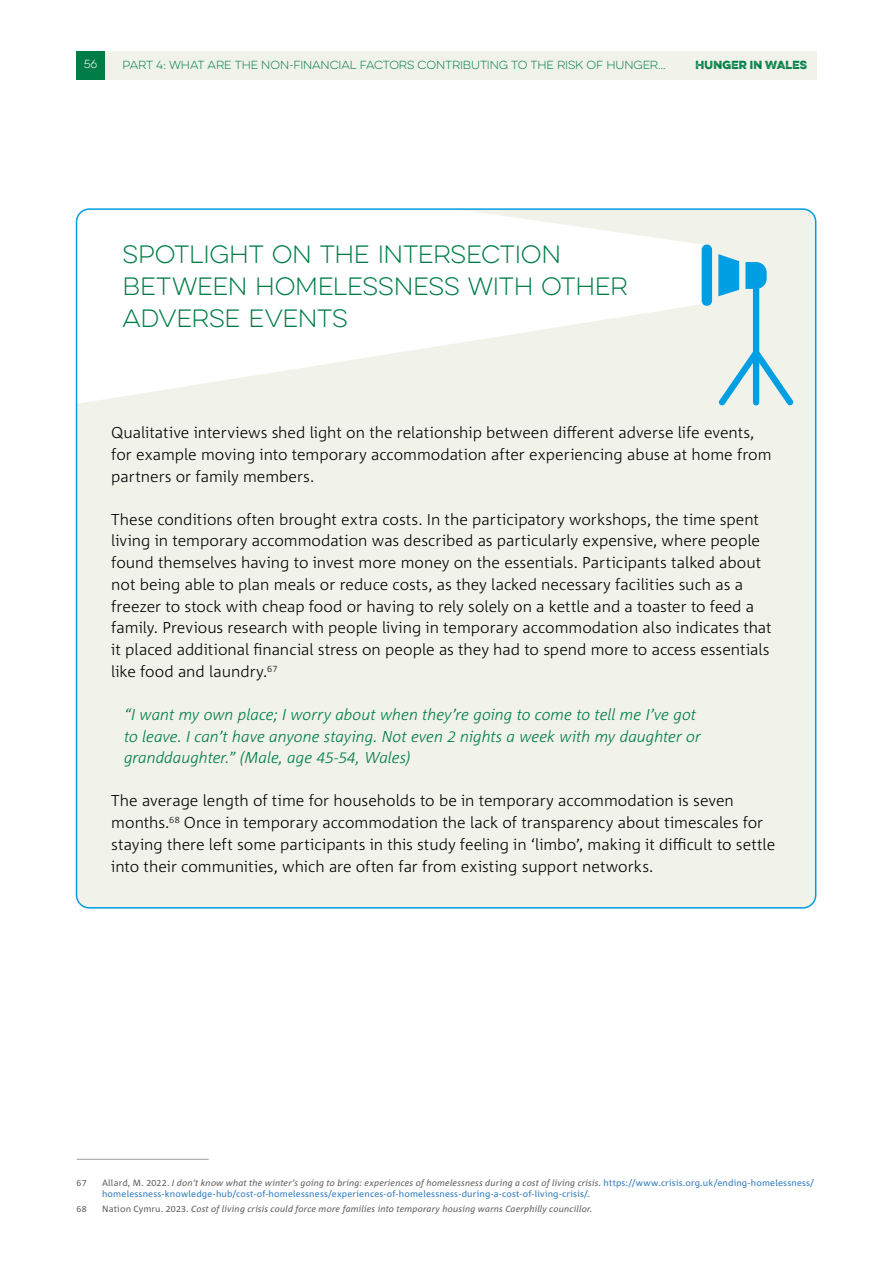
<style>
.page{position:relative;width:893px;height:1263px;background:#fff}
.page>*{position:absolute;margin:0;border:0;box-sizing:border-box;transform-origin:0 0}
.Spotlight_Box_Title{font:100 22.5px/32.4px "Eveleth Clean";letter-spacing:-.015em;color:#007d46}
.Body_copy{font:300 15.75px/21.8px "Corpid C1";color:#000}
.Body_copy-2{font:italic 300 15.75px/21.8px "Corpid C1";letter-spacing:-.005em;color:#007d46}
.t1{font:100 10.5px "Eveleth Clean";letter-spacing:-.015em;color:#007d46}
.t2{font:10.5px "Eveleth Dot";letter-spacing:.02em;color:#007d46}
.t3{font:100 10.5px "Eveleth Clean";color:#fff}
.Footnote{font:9px/10.8px "Corpid C1";letter-spacing:.02em;color:#317dc1}
.Footnote-2{font:italic 9px "Corpid C1";letter-spacing:.02em;color:#636362}
.Footnote-3{font:9px "Corpid C1";color:#636362}
.s1{color:#636362}
.s2{font-style:italic;color:#636362}
.s3{font-style:normal}
</style>
<div class="page">
<div style="left:77px;top:51px;width:739px;height:28px;background:#f1f2e9"></div>
<div style="left:77px;top:51px;width:28px;height:28px;background:#007d46"></div>
<div style="left:77px;top:209px;width:738px;height:699px;background:#f1f2e9;border-radius:13px"></div>
<svg style="left:75px;top:211px;width:627px;height:194px;fill:#fff"></svg>
<svg style="left:702px;top:244px;width:91px;height:161px"></svg>
<hr style="left:77px;top:1159px;width:132px;height:1px;background:#9c9c9c">
<p class="t3" style="left:84px;top:57px;width:15px">56</p>
<p class="t1" style="left:123px;top:58px;width:545px">PART 4: WHAT ARE THE NON-FINANCIAL FACTORS CONTRIBUTING TO THE RISK OF HUNGER...</p>
<p class="t2" style="left:696px;top:56px;width:113px">HUNGER IN WALES</p>
<p class="Spotlight_Box_Title" style="left:123px;top:238px;width:507px">SPOTLIGHT ON THE INTERSECTION<br>BETWEEN HOMELESSNESS WITH OTHER<br>ADVERSE EVENTS</p>
<p class="Body_copy" style="left:111px;top:421px;width:662px">Qualitative interviews shed light on the relationship between different adverse life events, for example moving into temporary accommodation after experiencing abuse at home from partners or family members.</p>
<p class="Body_copy" style="left:111px;top:508px;width:662px">These conditions often brought extra costs. In the participatory workshops, the time spent living in temporary accommodation was described as particularly expensive, where people found themselves having to invest more money on the essentials. Participants talked about not being able to plan meals or reduce costs, as they lacked necessary facilities such as a freezer to stock with cheap food or having to rely solely on a kettle and a toaster to feed a family. Previous research with people living in temporary accommodation also indicates that it placed additional financial stress on people as they had to spend more to access essentials like food and laundry.<sup>67</sup></p>
<p class="Body_copy-2" style="left:124px;top:703px;width:578px">“I want my own place; I worry about when they’re going to come to tell me I’ve got to leave. I can’t have anyone staying. Not even 2 nights a week with my daughter or granddaughter.” (Male, age 45-54, Wales)</p>
<p class="Body_copy" style="left:111px;top:790px;width:665px">The average length of time for households to be in temporary accommodation is seven months.<sup>68</sup> Once in temporary accommodation the lack of transparency about timescales for staying there left some participants in this study feeling in ‘limbo’, making it difficult to settle into their communities, which are often far from existing support networks.</p>
<p class="Footnote-3" style="left:77px;top:1177px;width:12px">67</p>
<p class="Footnote" style="left:102px;top:1177px;width:714px"><span class="s1">Allard, M. 2022.</span> <span class="s2">I don’t know what the winter’s going to bring: experiences of homelessness during a cost of living crisis.</span> https://www.crisis.org.uk/ending-homelessness/ homelessness-knowledge-hub/cost-of-homelessness/experiences-of-homelessness-during-a-cost-of-living-crisis/<span class="s1">.</span></p>
<p class="Footnote-3" style="left:77px;top:1203px;width:12px">68</p>
<p class="Footnote-2" style="left:102px;top:1203px;width:492px"><span class="s3">Nation Cymru. 2023.</span> Cost of living crisis could force more families into temporary housing warns Caerphilly councillor.</p>
</div>
